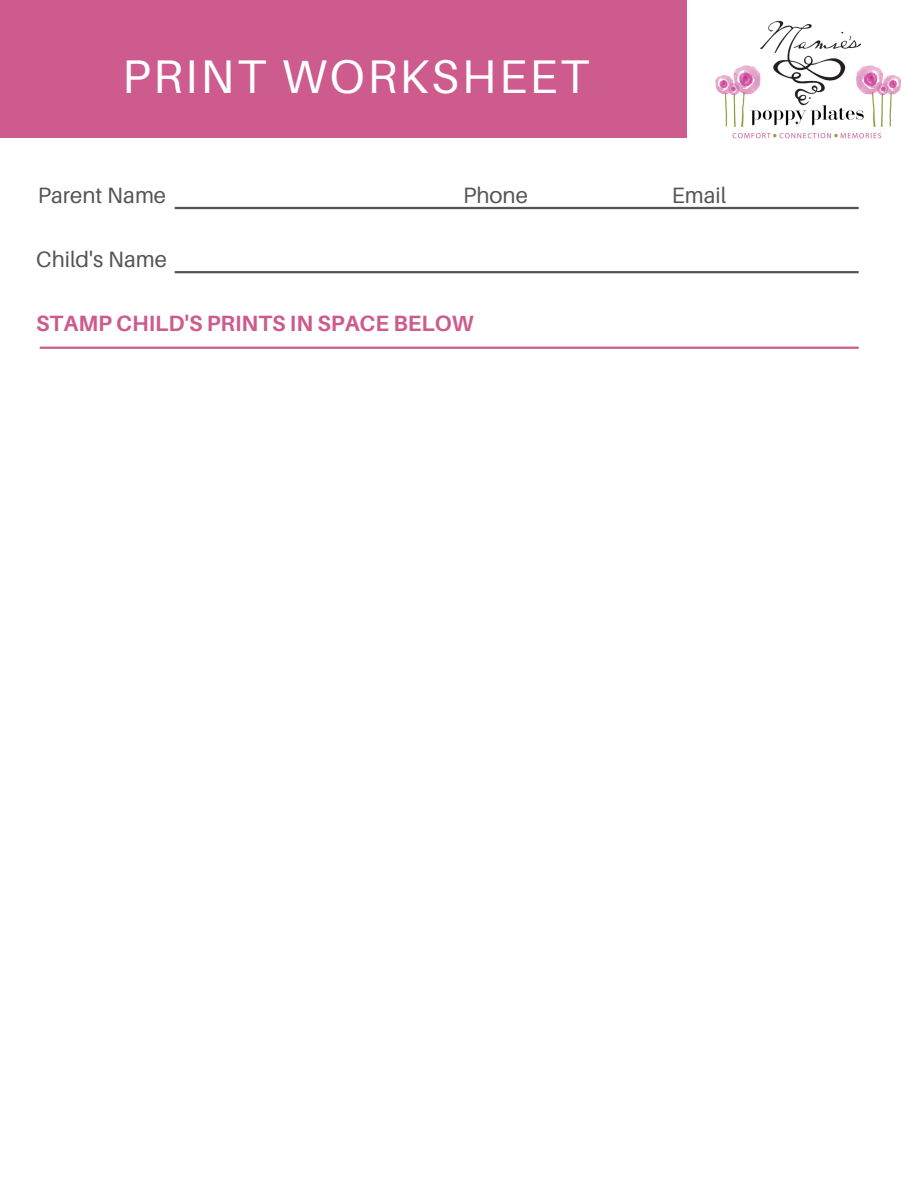
<style>
.page{position:relative;width:918px;height:1188px;background:#fff}
.page>*{position:absolute;margin:0;border:0;box-sizing:border-box;transform-origin:0 0}
.t1{font:47.25px "Aileron";letter-spacing:.06em;color:#fff}
.t2{font:22.2px "Aileron";color:#545454}
.t3{font:700 22.05px "Aileron";color:#cd5b8d}
</style>
<div class="page">
<div style="left:0;top:0;width:687px;height:138px;background:#cd5b8d"></div>
<img style="left:715px;top:20px;width:187px;height:119px">
<hr style="left:175px;top:207px;width:684px;height:2px;background:#545454">
<hr style="left:175px;top:271px;width:684px;height:2px;background:#545454">
<hr style="left:40px;top:347px;width:819px;height:2px;background:#cd5b8d">
<h1 class="t1" style="left:122px;top:47px;width:469px">PRINT WORKSHEET</h1>
<p class="t2" style="left:38px;top:182px;width:130px">Parent Name</p>
<p class="t2" style="left:463px;top:182px;width:66px">Phone</p>
<p class="t2" style="left:672px;top:182px;width:56px">Email</p>
<p class="t2" style="left:36px;top:245px;width:132px">Child's Name</p>
<p class="t3" style="left:36px;top:309px;width:439px">STAMP CHILD'S PRINTS IN SPACE BELOW</p>
</div>
